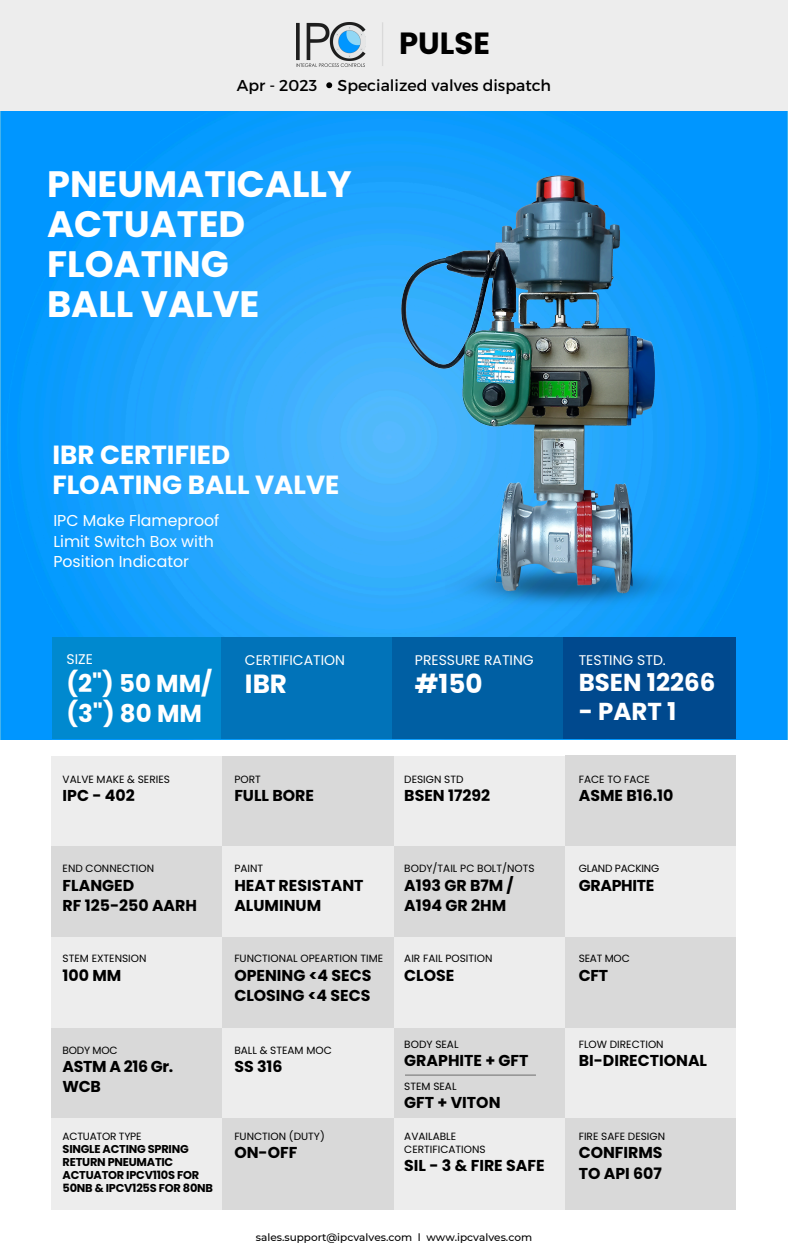
<style>
.page{position:relative;width:788px;height:1260px;background:#fff}
.page>*{position:absolute;margin:0;border:0;box-sizing:border-box;transform-origin:0 0}
.t1{font:700 36.75px/40.1px "Poppins";color:#fff}
.t2{font:700 30.62px "Poppins";color:#000}
.t3{font:700 26.25px/30.8px "Poppins";color:#fff}
.t4{font:700 24.5px/30.2px "Poppins";color:#fff}
.t5{font:700 15.75px/20.3px "Poppins";color:#000}
.t6{font:15.75px/20.3px "Poppins";color:#fff}
.t7{font:15.75px "Montserrat";color:#000}
.t8{font:700 15.75px/20.3px "Poppins";letter-spacing:-.02em;color:#000}
.t9{font:14px "Poppins";color:#fff}
.t10{font:700 11.38px/13.1px "Poppins";letter-spacing:-.02em;color:#000}
.t11{font:10.5px "Poppins";color:#000}
.t12{font:500 10.5px "Montserrat";color:#000}
.t13{font:10.5px "Poppins";letter-spacing:-.02em;color:#000}
</style>
<div class="page">
<img style="left:0;top:111px;width:788px;height:628px">
<div style="left:0;top:0;width:788px;height:111px;background:#ededed"></div>
<img style="left:296px;top:22px;width:69px;height:44px">
<hr style="left:382px;top:22px;width:1px;height:44px;background:#d9d9d9">
<div style="left:52px;top:637px;width:172px;height:102px;background:#0089cf"></div>
<div style="left:222px;top:637px;width:172px;height:102px;background:#0173b9"></div>
<div style="left:392px;top:637px;width:172px;height:102px;background:#005fa3"></div>
<div style="left:563px;top:637px;width:172px;height:102px;background:#00498e"></div>
<svg style="left:326px;top:82px;width:6px;height:6px"></svg>
<div style="left:51px;top:756px;width:171px;height:91px;background:#ededed"></div>
<div style="left:394px;top:756px;width:170px;height:91px;background:#ededed"></div>
<div style="left:222px;top:756px;width:172px;height:91px;background:#d9d9d9"></div>
<div style="left:564px;top:756px;width:171px;height:91px;background:#d9d9d9"></div>
<div style="left:51px;top:846px;width:171px;height:92px;background:#d9d9d9"></div>
<div style="left:394px;top:846px;width:170px;height:92px;background:#d9d9d9"></div>
<div style="left:222px;top:846px;width:172px;height:92px;background:#ededed"></div>
<div style="left:564px;top:846px;width:171px;height:92px;background:#ededed"></div>
<div style="left:51px;top:937px;width:171px;height:92px;background:#ededed"></div>
<div style="left:394px;top:937px;width:170px;height:92px;background:#ededed"></div>
<div style="left:222px;top:937px;width:172px;height:92px;background:#d9d9d9"></div>
<div style="left:564px;top:937px;width:171px;height:92px;background:#d9d9d9"></div>
<div style="left:51px;top:1028px;width:171px;height:91px;background:#d9d9d9"></div>
<div style="left:394px;top:1028px;width:170px;height:91px;background:#d9d9d9"></div>
<div style="left:222px;top:1028px;width:172px;height:91px;background:#ededed"></div>
<div style="left:564px;top:1028px;width:171px;height:91px;background:#ededed"></div>
<div style="left:51px;top:1119px;width:171px;height:91px;background:#ededed"></div>
<div style="left:394px;top:1119px;width:170px;height:91px;background:#ededed"></div>
<div style="left:222px;top:1119px;width:172px;height:91px;background:#d9d9d9"></div>
<div style="left:564px;top:1119px;width:171px;height:91px;background:#d9d9d9"></div>
<img style="left:445px;top:558px;width:247px;height:55px">
<img style="left:394px;top:162px;width:286px;height:440px">
<hr style="left:405px;top:1075px;width:131px;height:1px;background:#000">
<p class="t2" style="left:399px;top:22px;width:92px">PULSE</p>
<p class="t7" style="left:237px;top:75px;width:82px">Apr - 2023</p>
<p class="t7" style="left:337px;top:75px;width:215px">Specialized valves dispatch</p>
<p class="t1" style="left:47px;top:164px;width:306px">PNEUMATICALLY<br>ACTUATED<br>FLOATING<br>BALL VALVE</p>
<p class="t3" style="left:52px;top:439px;width:288px">IBR CERTIFIED<br>FLOATING BALL VALVE</p>
<p class="t6" style="left:53px;top:511px;width:167px">IPC Make Flameproof<br>Limit Switch Box with<br>Position Indicator</p>
<p class="t9" style="left:66px;top:649px;width:28px">SIZE</p>
<p class="t4" style="left:66px;top:668px;width:147px">(2") 50 MM/ (3") 80 MM</p>
<p class="t9" style="left:245px;top:650px;width:102px">CERTIFICATION</p>
<p class="t3" style="left:245px;top:668px;width:44px">IBR</p>
<p class="t9" style="left:415px;top:650px;width:120px">PRESSURE RATING</p>
<p class="t3" style="left:415px;top:668px;width:69px">#150</p>
<p class="t9" style="left:578px;top:650px;width:89px">TESTING STD.</p>
<h5 class="t4" style="left:578px;top:667px;width:138px">BSEN 12266</h5>
<p class="t4" style="left:578px;top:696px;width:99px">- PART 1</p>
<p class="t11" style="left:63px;top:772px;width:109px">VALVE MAKE &amp; SERIES</p>
<h2 class="t5" style="left:63px;top:786px;width:74px">IPC - 402</h2>
<h6 class="t11" style="left:234px;top:772px;width:28px">PORT</h6>
<h6 class="t5" style="left:234px;top:786px;width:81px">FULL BORE</h6>
<p class="t11" style="left:404px;top:772px;width:61px">DESIGN STD</p>
<p class="t5" style="left:404px;top:786px;width:87px">BSEN 17292</p>
<p class="t11" style="left:578px;top:772px;width:73px">FACE TO FACE</p>
<p class="t5" style="left:578px;top:786px;width:96px">ASME B16.10</p>
<h1 class="t11" style="left:63px;top:861px;width:93px">END CONNECTION</h1>
<h3 class="t5" style="left:63px;top:875px;width:73px">FLANGED</h3>
<h6 class="t5" style="left:63px;top:895px;width:136px">RF 125-250 AARH</h6>
<p class="t11" style="left:234px;top:861px;width:30px">PAINT</p>
<p class="t5" style="left:234px;top:875px;width:131px">HEAT RESISTANT<br>ALUMINUM</p>
<p class="t11" style="left:404px;top:861px;width:132px">BODY/TAIL PC BOLT/NOTS</p>
<h4 class="t5" style="left:404px;top:875px;width:111px">A193 GR B7M /<br>A194 GR 2HM</h4>
<p class="t13" style="left:578px;top:861px;width:82px">GLAND PACKING</p>
<p class="t8" style="left:578px;top:875px;width:77px">GRAPHITE</p>
<p class="t11" style="left:63px;top:951px;width:85px">STEM EXTENSION</p>
<p class="t5" style="left:63px;top:965px;width:60px">100 MM</p>
<p class="t11" style="left:234px;top:951px;width:150px">FUNCTIONAL OPEARTION TIME</p>
<p class="t5" style="left:234px;top:965px;width:138px">OPENING &lt;4 SECS</p>
<p class="t5" style="left:234px;top:985px;width:137px">CLOSING &lt;4 SECS</p>
<p class="t11" style="left:404px;top:951px;width:90px">AIR FAIL POSITION</p>
<p class="t5" style="left:404px;top:965px;width:52px">CLOSE</p>
<p class="t11" style="left:578px;top:951px;width:53px">SEAT MOC</p>
<p class="t5" style="left:578px;top:965px;width:31px">CFT</p>
<p class="t11" style="left:63px;top:1043px;width:56px">BODY MOC</p>
<p class="t8" style="left:63px;top:1056px;width:112px">ASTM A 216 Gr.<br>WCB</p>
<p class="t11" style="left:234px;top:1043px;width:99px">BALL &amp; STEAM MOC</p>
<p class="t5" style="left:234px;top:1056px;width:50px">SS 316</p>
<p class="t11" style="left:404px;top:1037px;width:56px">BODY SEAL</p>
<p class="t5" style="left:404px;top:1051px;width:126px">GRAPHITE + GFT</p>
<p class="t11" style="left:404px;top:1079px;width:54px">STEM SEAL</p>
<p class="t5" style="left:404px;top:1093px;width:98px">GFT + VITON</p>
<h5 class="t11" style="left:578px;top:1037px;width:86px">FLOW DIRECTION</h5>
<h5 class="t5" style="left:578px;top:1051px;width:130px">BI-DIRECTIONAL</h5>
<h6 class="t13" style="left:63px;top:1129px;width:80px">ACTUATOR TYPE</h6>
<p class="t10" style="left:63px;top:1142px;width:152px">SINGLE ACTING SPRING<br>RETURN PNEUMATIC<br>ACTUATOR IPCV110S FOR<br>50NB &amp; IPCV125S FOR 80NB</p>
<p class="t11" style="left:234px;top:1129px;width:92px">FUNCTION (DUTY)</p>
<h5 class="t5" style="left:234px;top:1143px;width:64px">ON-OFF</h5>
<h5 class="t11" style="left:404px;top:1129px;width:53px">AVAILABLE</h5>
<p class="t11" style="left:404px;top:1142px;width:83px">CERTIFICATIONS</p>
<p class="t5" style="left:404px;top:1156px;width:142px">SIL - 3 &amp; FIRE SAFE</p>
<p class="t11" style="left:578px;top:1129px;width:88px">FIRE SAFE DESIGN</p>
<p class="t5" style="left:578px;top:1143px;width:85px">CONFIRMS<br>TO API 607</p>
<h5 class="t12" style="left:256px;top:1231px;width:278px">sales.support@ipcvalves.com l www.ipcvalves.com</h5>
</div>
